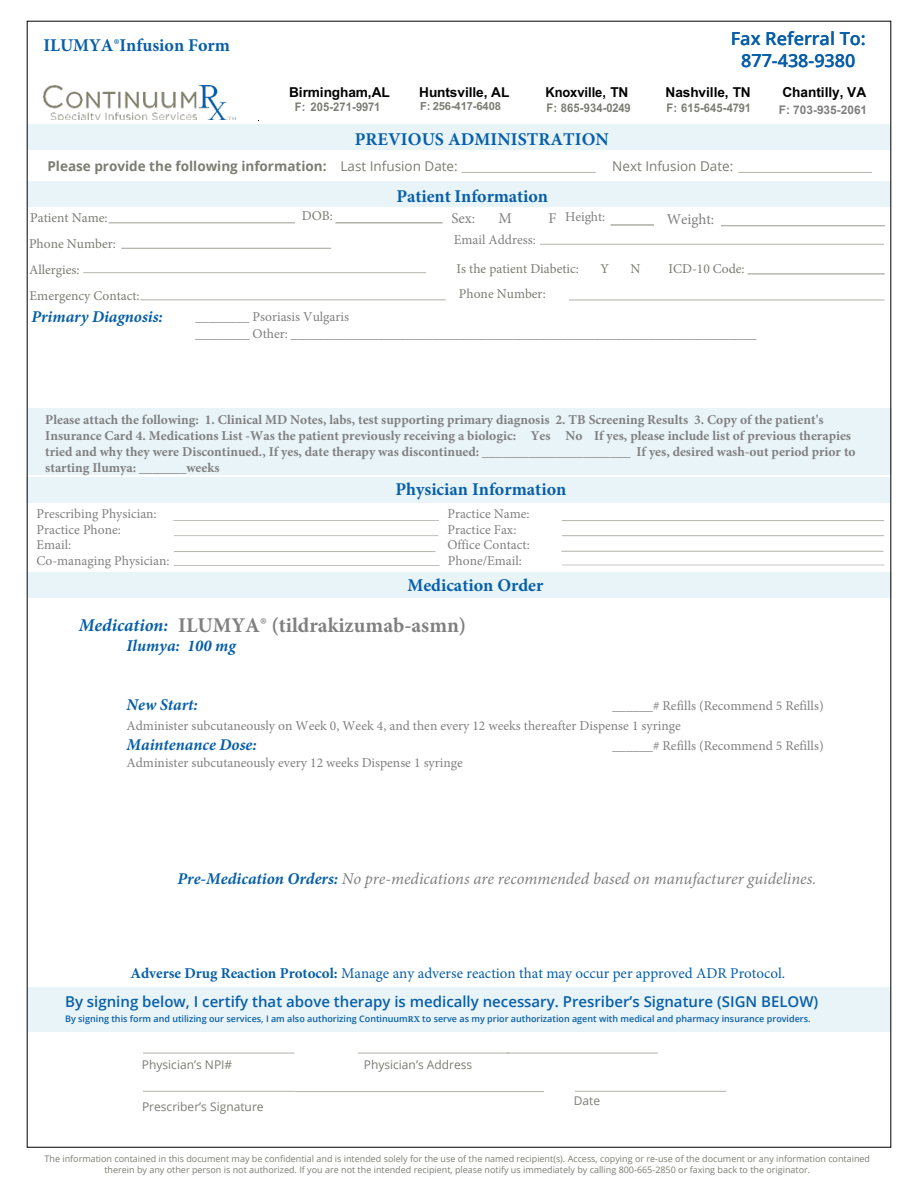
<style>
.page{position:relative;width:918px;height:1188px;background:#fff}
.page>*{position:absolute;margin:0;border:0;box-sizing:border-box;transform-origin:0 0}
.t1{font:700 21px "Minion Pro";color:#808080}
.t2{font:700 18px "Minion Pro";color:#085fa9}
.t3{font:700 18px "Minion Pro";color:#075fa9}
.t4{font:600 18px/21.6px "Open Sans";color:#085fa9;text-align:center}
.t5{font:italic 16.5px "Minion Pro";color:#808080}
.t6{font:italic 700 16.5px "Minion Pro";color:#075fa9}
.t7{font:600 15px "Open Sans";color:#085fa9}
.t8{font:15px "Minion Pro";color:#075fa9}
.t9{font:15px "Minion Pro";letter-spacing:-.005em;color:#808080}
.t10{font:700 13.65px "Arial";letter-spacing:-.005em;color:#000}
.t11{font:700 13.65px "Arial";letter-spacing:-.005em;color:#000;scale:.94 1}
.t12{font:13.5px/16.6px "Minion Pro";color:#808080}
.t13{font:700 13.5px/16px "Minion Pro";color:#808080}
.t14{font:13.5px/25.8px "Minion Pro";color:#7a7d72}
.t15{font:700 13.5px "Open Sans";color:#7b7d73}
.t16{font:13.5px "Open Sans";color:#7b7d73}
.t17{font:12px "Open Sans";color:#7b7d73}
.t18{font:700 11.85px "Arial";letter-spacing:.015em;color:#7b7d73;scale:.94 1}
.t19{font:700 11.85px "Arial";color:#808080}
.t20{font:700 11.1px "Arial";letter-spacing:-.01em;color:#7b7d73}
.t21{font:9px/10.5px "Open Sans";color:#7b7d73;text-align:center}
.t22{font:600 9px "Open Sans";color:#085fa9}
.s1{font-weight:400}
.s2{font-style:italic;font-size:18px;color:#075fa9}
.s3{font-weight:700;color:#075fa9}
.s4{font-weight:700}
.s5{font-family:"Minion Pro";font-weight:700}
</style>
<div class="page">
<div style="left:27px;top:987px;width:864px;height:44px;background:#e9f4f8"></div>
<div style="left:28px;top:408px;width:864px;height:67px;background:#e9f4f8"></div>
<div style="left:27px;top:181px;width:864px;height:26px;background:#e9f4f8"></div>
<div style="left:28px;top:572px;width:864px;height:26px;background:#e9f4f8"></div>
<div style="left:27px;top:125px;width:864px;height:25px;background:#e9f4f8"></div>
<hr style="left:462px;top:172px;width:134px;height:1px;background:#b3b2ab">
<hr style="left:721px;top:225px;width:164px;height:1px;background:#b3b2ab">
<hr style="left:738px;top:172px;width:134px;height:1px;background:#b3b2ab">
<hr style="left:143px;top:1053px;width:151px;height:1px;background:#b3b2ab">
<hr style="left:358px;top:1053px;width:151px;height:1px;background:#b3b2ab">
<hr style="left:506px;top:1053px;width:152px;height:1px;background:#b3b2ab">
<hr style="left:294px;top:1091px;width:250px;height:1px;background:#b3b2ab">
<hr style="left:143px;top:1091px;width:151px;height:1px;background:#b3b2ab">
<hr style="left:575px;top:1091px;width:151px;height:1px;background:#b3b2ab">
<div style="left:26px;top:477px;width:864px;height:26px;background:#e9f4f8"></div>
<hr style="left:335px;top:223px;width:108px;height:1px;background:#b3b2ab">
<hr style="left:109px;top:223px;width:186px;height:1px;background:#b3b2ab">
<hr style="left:140px;top:299px;width:306px;height:1px;background:#b3b2ab">
<hr style="left:121px;top:248px;width:210px;height:1px;background:#b3b2ab">
<hr style="left:540px;top:244px;width:344px;height:1px;background:#b3b2ab">
<hr style="left:83px;top:272px;width:343px;height:1px;background:#b3b2ab">
<hr style="left:569px;top:300px;width:316px;height:1px;background:#b3b2ab">
<hr style="left:562px;top:520px;width:322px;height:1px;background:#b3b2ab">
<hr style="left:174px;top:551px;width:261px;height:1px;background:#b3b2ab">
<hr style="left:174px;top:535px;width:264px;height:1px;background:#b3b2ab">
<hr style="left:562px;top:535px;width:322px;height:1px;background:#b3b2ab">
<hr style="left:174px;top:565px;width:266px;height:1px;background:#b3b2ab">
<hr style="left:748px;top:274px;width:137px;height:1px;background:#b3b2ab">
<hr style="left:561px;top:551px;width:323px;height:1px;background:#b3b2ab">
<hr style="left:562px;top:565px;width:323px;height:1px;background:#b3b2ab">
<hr style="left:173px;top:520px;width:266px;height:1px;background:#b3b2ab">
<hr style="left:611px;top:225px;width:43px;height:1px;background:#b3b2ab">
<img style="left:44px;top:85px;width:191px;height:35px">
<h2 class="t2" style="left:43px;top:32px;width:188px">ILUMYA®Infusion Form</h2>
<h2 class="t4" style="left:731px;top:28px;width:137px">Fax Referral To:<br>877-438-9380</h2>
<p class="t10" style="left:289px;top:85px;width:102px">Birmingham,AL</p>
<p class="t18" style="left:295px;top:100px;width:93px">F: 205-271-9971</p>
<p class="t10" style="left:419px;top:85px;width:92px">Huntsville, AL</p>
<p class="t20" style="left:420px;top:100px;width:82px">F: 256-417-6408</p>
<p class="t11" style="left:545px;top:85px;width:90px">Knoxville, TN</p>
<p class="t18" style="left:546px;top:101px;width:91px">F: 865-934-0249</p>
<p class="t10" style="left:666px;top:85px;width:87px">Nashville, TN</p>
<p class="t18" style="left:667px;top:101px;width:91px">F: 615-645-4791</p>
<h2 class="t2" style="left:355px;top:126px;width:256px">PREVIOUS ADMINISTRATION</h2>
<p class="t15" style="left:48px;top:157px;width:412px">Please provide the following information: <span class="s1">Last Infusion Date:</span></p>
<p class="t16" style="left:612px;top:157px;width:123px">Next Infusion Date:</p>
<h2 class="t2" style="left:397px;top:183px;width:153px">Patient Information</h2>
<p class="t14" style="left:30px;top:205px;width:79px">Patient Name:</p>
<p class="t14" style="left:302px;top:203px;width:33px">DOB:</p>
<p class="t9" style="left:451px;top:208px;width:25px">Sex:</p>
<p class="t9" style="left:498px;top:208px;width:15px">M</p>
<p class="t9" style="left:548px;top:208px;width:9px">F</p>
<p class="t9" style="left:667px;top:209px;width:49px">Weight:</p>
<p class="t14" style="left:669px;top:255px;width:78px">ICD-10 Code:</p>
<p class="t12" style="left:565px;top:209px;width:41px">Height:</p>
<p class="t12" style="left:454px;top:231px;width:84px">Email Address:</p>
<p class="t14" style="left:457px;top:256px;width:124px">Is the patient Diabetic:</p>
<p class="t14" style="left:600px;top:256px;width:10px">Y</p>
<p class="t14" style="left:630px;top:256px;width:12px">N</p>
<p class="t14" style="left:29px;top:231px;width:112px">Phone Number:<br>Allergies:<br>Emergency Contact:</p>
<p class="t14" style="left:459px;top:280px;width:88px">Phone Number:</p>
<p class="t6" style="left:31px;top:305px;width:133px">Primary Diagnosis:</p>
<p class="t12" style="left:196px;top:309px;width:563px">________ Psoriasis Vulgaris<br>________ Other: _____________________________________________________________________</p>
<p class="t10" style="left:783px;top:83px;width:85px">Chantilly, VA</p>
<p class="t19" style="left:779px;top:101px;width:90px">F: 703-935-2061</p>
<p class="t13" style="left:45px;top:411px;width:812px">Please attach the following: 1. Clinical MD Notes, labs, test supporting primary diagnosis 2. TB Screening Results 3. Copy of the patient's Insurance Card 4. Medications List -Was the patient previously receiving a biologic: Yes No If yes, please include list of previous therapies tried and why they were Discontinued., If yes, date therapy was discontinued: ______________________ If yes, desired wash-out period prior to starting Ilumya: _______weeks</p>
<h2 class="t3" style="left:395px;top:476px;width:172px">Physician Information</h2>
<p class="t12" style="left:37px;top:505px;width:122px">Prescribing Physician:</p>
<p class="t12" style="left:447px;top:505px;width:84px">Practice Name:</p>
<p class="t12" style="left:37px;top:521px;width:86px">Practice Phone:</p>
<p class="t12" style="left:447px;top:521px;width:71px">Practice Fax:</p>
<p class="t12" style="left:37px;top:537px;width:36px">Email:</p>
<p class="t12" style="left:447px;top:537px;width:84px">Office Contact:</p>
<p class="t12" style="left:37px;top:552px;width:134px">Co-managing Physician:</p>
<p class="t12" style="left:448px;top:552px;width:76px">Phone/Email:</p>
<h2 class="t3" style="left:407px;top:573px;width:137px">Medication Order</h2>
<h1 class="t1" style="left:79px;top:611px;width:389px"><span class="s2">Medication:</span> ILUMYA® (tildrakizumab-asmn)</h1>
<p class="t6" style="left:127px;top:634px;width:111px">Ilumya: 100 mg</p>
<p class="t6" style="left:127px;top:693px;width:73px">New Start:</p>
<p class="t12" style="left:127px;top:696px;width:699px;line-height:20.1px;text-indent:486px">______# Refills (Recommend 5 Refills)<br>Administer subcutaneously on Week 0, Week 4, and then every 12 weeks thereafter Dispense 1 syringe</p>
<p class="t6" style="left:127px;top:733px;width:132px">Maintenance Dose:</p>
<p class="t12" style="left:613px;top:737px;width:213px">______# Refills (Recommend 5 Refills)</p>
<p class="t12" style="left:127px;top:755px;width:338px">Administer subcutaneously every 12 weeks Dispense 1 syringe</p>
<p class="t5" style="left:178px;top:867px;width:640px"><span class="s3">Pre-Medication Orders:</span> No pre-medications are recommended based on manufacturer guidelines.</p>
<p class="t8" style="left:130px;top:963px;width:656px"><span class="s4">Adverse Drug Reaction Protocol:</span> Manage any adverse reaction that may occur per approved ADR Protocol.</p>
<p class="t7" style="left:65px;top:991px;width:755px">By signing below, I certify that above therapy is medically necessary. Presriber’s Signature (SIGN BELOW)</p>
<p class="t22" style="left:65px;top:1013px;width:747px">By signing this form and utilizing our services, I am also authorizing Continuum<span class="s5">RX</span> to serve as my prior authorization agent with medical and pharmacy insurance providers.</p>
<p class="t17" style="left:142px;top:1056px;width:92px">Physician’s NPI#</p>
<p class="t17" style="left:364px;top:1057px;width:110px">Physician’s Address</p>
<p class="t17" style="left:574px;top:1092px;width:28px">Date</p>
<p class="t17" style="left:142px;top:1098px;width:123px">Prescriber’s Signature</p>
<p class="t21" style="left:45px;top:1153px;width:827px">The information contained in this document may be confidential and is intended solely for the use of the named recipient(s). Access, copying or re-use of the document or any information contained therein by any other person is not authorized. If you are not the intended recipient, please notify us immediately by calling 800-665-2850 or faxing back to the originator.</p>
</div>
